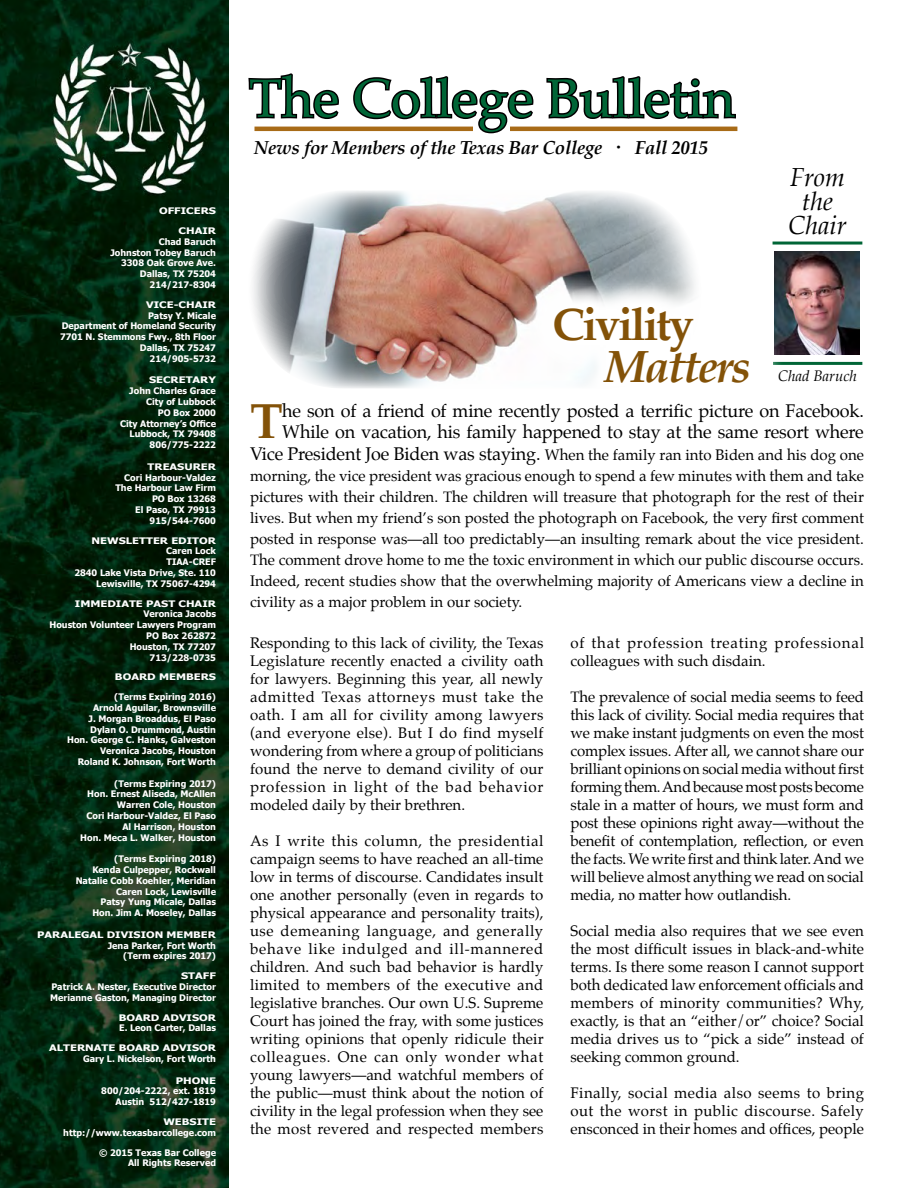
<style>
.page{position:relative;width:918px;height:1188px;background:#fff}
.page>*{position:absolute;margin:0;border:0;box-sizing:border-box;transform-origin:0 0}
.t1{font:54px "Palatino";color:#006536}
.t2{font:700 49.05px "Palatino";color:#835208}
.t3{font:700 45px "Palatino";letter-spacing:-.05em;color:#835208}
.t4{font:italic 700 45px "Palatino";letter-spacing:-.05em;color:#835208}
.t5{font:italic 25.5px/24px "Palatino";color:#000;text-align:center}
.t6{font:italic 700 18.75px "Palatino";letter-spacing:-.015em;color:#000}
.t7{font:18px/21.6px "Palatino";letter-spacing:-.01em;color:#000}
.t8{font:15px/18px "Palatino";color:#000;text-align:justify}
.t9{font:15px/18px "Palatino";letter-spacing:.05em;color:#000}
.t10{font:italic 15px "Palatino";color:#000}
.t11{font:700 9px/10.8px "Tahoma";color:#fff;text-align:right;scale:1.25 1}
.t12{font:700 9px/10.8px "Tahoma";color:#fff;text-align:right}
.t13{font:700 9px/10.8px "Tahoma";color:#fff;text-align:right;scale:1.24 1}
.s1{font-size:18px}
</style>
<div class="page">
<img style="left:253px;top:191px;width:292px;height:197px">
<img style="left:0;top:0;width:228px;height:1188px">
<hr style="left:255px;top:127px;width:482px;height:4px;background:#a86b17">
<svg style="left:248px;top:73px;width:92px;height:183px"></svg>
<svg style="left:352px;top:76px;width:183px;height:58px"></svg>
<svg style="left:545px;top:76px;width:192px;height:197px"></svg>
<hr style="left:773px;top:242px;width:89px;height:3px;background:#006536">
<hr style="left:773px;top:362px;width:89px;height:3px;background:#006536">
<img style="left:775px;top:251px;width:85px;height:104px">
<div style="left:520px;top:273px;width:263px;height:145px;background:#fff"></div>
<p class="t11" style="left:159px;top:205px;width:47px">OFFICERS</p>
<p class="t11" style="left:110px;top:225px;width:86px">CHAIR<br>Chad Baruch<br>Johnston Tobey Baruch<br>3308 Oak Grove Ave.<br>Dallas, TX 75204<br>214/217-8304</p>
<p class="t11" style="left:60px;top:299px;width:126px">VICE-CHAIR<br>Patsy Y. Micale<br>Department of Homeland Security<br>7701 N. Stemmons Fwy., 8th Floor<br>Dallas, TX 75247<br>214/905-5732</p>
<p class="t11" style="left:120px;top:374px;width:78px">SECRETARY<br>John Charles Grace<br>City of Lubbock<br>PO Box 2000<br>City Attorney’s Office<br>Lubbock, TX 79408<br>806/775-2222</p>
<p class="t11" style="left:115px;top:461px;width:82px">TREASURER<br>Cori Harbour-Valdez<br>The Harbour Law Firm<br>PO Box 13268<br>El Paso, TX 79913<br>915/544-7600</p>
<p class="t11" style="left:74px;top:535px;width:115px">NEWSLETTER EDITOR<br>Caren Lock<br>TIAA-CREF<br>2840 Lake Vista Drive, Ste. 110<br>Lewisville, TX 75067-4294</p>
<p class="t11" style="left:49px;top:598px;width:135px">IMMEDIATE PAST CHAIR<br>Veronica Jacobs<br>Houston Volunteer Lawyers Program<br>PO Box 262872<br>Houston, TX 77207<br>713/228-0735</p>
<p class="t11" style="left:115px;top:671px;width:82px">BOARD MEMBERS</p>
<p class="t12" style="left:67px;top:691px;width:150px">(Terms Expiring 2016)<br>Arnold Aguilar, Brownsville<br>J. Morgan Broaddus, El Paso<br>Dylan O. Drummond, Austin<br>Hon. George C. Hanks, Galveston<br>Veronica Jacobs, Houston<br>Roland K. Johnson, Fort Worth</p>
<p class="t12" style="left:80px;top:778px;width:137px">(Terms Expiring 2017)<br>Hon. Ernest Aliseda, McAllen<br>Warren Cole, Houston<br>Cori Harbour-Valdez, El Paso<br>Al Harrison, Houston<br>Hon. Meca L. Walker, Houston</p>
<p class="t12" style="left:76px;top:853px;width:142px">(Terms Expiring 2018)<br>Kenda Culpepper, Rockwall<br>Natalie Cobb Koehler, Meridian<br>Caren Lock, Lewisville<br>Patsy Yung Micale, Dallas<br>Hon. Jim A. Moseley, Dallas</p>
<p class="t13" style="left:37px;top:929px;width:146px">PARALEGAL DIVISION MEMBER<br>Jena Parker, Fort Worth<br>(Term expires 2017)</p>
<p class="t11" style="left:50px;top:970px;width:134px;text-align:justify;text-indent:131px">STAFF Patrick A. Nester, Executive Director Merianne Gaston, Managing Director</p>
<p class="t11" style="left:119px;top:1012px;width:79px;text-align:left">BOARD ADVISOR<br>E. Leon Carter, Dallas</p>
<p class="t11" style="left:49px;top:1042px;width:135px">ALTERNATE BOARD ADVISOR<br>Gary L. Nickelson, Fort Worth</p>
<p class="t11" style="left:101px;top:1075px;width:93px">PHONE<br>800/204-2222, ext. 1819<br>Austin 512/427-1819</p>
<p class="t11" style="left:63px;top:1116px;width:124px">WEBSITE http://www.texasbarcollege.com</p>
<p class="t12" style="left:99px;top:1147px;width:118px">© 2015 Texas Bar College<br>All Rights Reserved</p>
<h1 class="t1" style="left:249px;top:54px;width:487px">The College Bulletin</h1>
<p class="t6" style="left:254px;top:132px;width:456px">News for Members of the Texas Bar College <sup>•</sup> Fall 2015</p>
<h3 class="t3" style="left:552px;top:286px;width:143px">Civility</h3>
<h3 class="t4" style="left:604px;top:331px;width:148px">Matters</h3>
<h3 class="t5" style="left:789px;top:165px;width:60px">From the<br>Chair</h3>
<p class="t10" style="left:778px;top:364px;width:81px">Chad Baruch</p>
<h2 class="t2" style="left:250px;top:380px;width:34px">T</h2>
<p class="t7" style="left:282px;top:400px;width:583px">he son of a friend of mine recently posted a terrific picture on Facebook.<br>While on vacation, his family happened to stay at the same resort where</p>
<p class="t8" style="left:250px;top:444px;width:616px;line-height:21px"><span class="s1">Vice President Joe Biden was staying.</span> When the family ran into Biden and his dog one morning, the vice president was gracious enough to spend a few minutes with them and take pictures with their children. The children will treasure that photograph for the rest of their lives. But when my friend’s son posted the photograph on Facebook, the very first comment posted in response was—all too predictably—an insulting remark about the vice president.<br>The comment drove home to me the toxic environment in which our public discourse occurs.<br>Indeed, recent studies show that the overwhelming majority of Americans view a decline in civility as a major problem in our society.</p>
<p class="t8" style="left:250px;top:634px;width:295px">Responding to this lack of civility, the Texas Legislature recently enacted a civility oath for lawyers. Beginning this year, all newly admitted Texas attorneys must take the oath. I am all for civility among lawyers (and everyone else). But I do find myself wondering from where a group of politicians found the nerve to demand civility of our profession in light of the bad behavior modeled daily by their brethren.</p>
<p class="t8" style="left:250px;top:832px;width:295px">As I write this column, the presidential campaign seems to have reached an all-time low in terms of discourse. Candidates insult one another personally (even in regards to physical appearance and personality traits), use demeaning language, and generally behave like indulged and ill-mannered children. And such bad behavior is hardly limited to members of the executive and legislative branches. Our own U.S. Supreme Court has joined the fray, with some justices writing opinions that openly ridicule their colleagues. One can only wonder what young lawyers—and watchful members of the public—must think about the notion of civility in the legal profession when they see the most revered and respected members</p>
<p class="t9" style="left:571px;top:634px;width:295px">of that profession treating professional colleagues with such disdain.</p>
<p class="t8" style="left:571px;top:688px;width:295px">The prevalence of social media seems to feed this lack of civility. Social media requires that we make instant judgments on even the most complex issues. After all, we cannot share our brilliant opinions on social media without first forming them. And because most posts become stale in a matter of hours, we must form and post these opinions right away—without the benefit of contemplation, reflection, or even the facts. We write first and think later. And we will believe almost anything we read on social media, no matter how outlandish.</p>
<p class="t8" style="left:571px;top:922px;width:295px">Social media also requires that we see even the most difficult issues in black-and-white terms. Is there some reason I cannot support both dedicated law enforcement officials and members of minority communities? Why, exactly, is that an “either/or” choice? Social media drives us to “pick a side” instead of seeking common ground.</p>
<p class="t8" style="left:571px;top:1084px;width:295px">Finally, social media also seems to bring out the worst in public discourse. Safely ensconced in their homes and offices, people</p>
</div>
